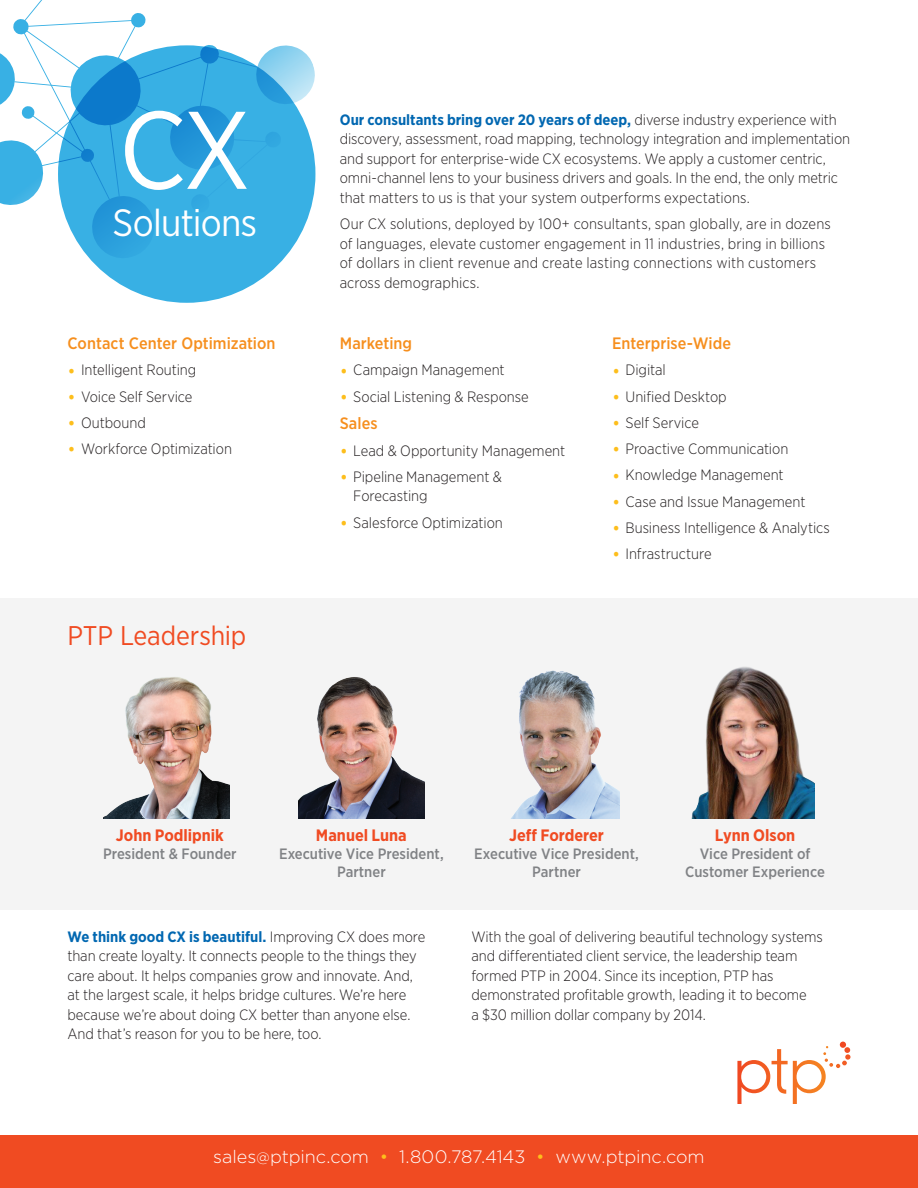
<style>
.page{position:relative;width:918px;height:1188px;background:#fff}
.page>*{position:absolute;margin:0;border:0;box-sizing:border-box;transform-origin:0 0}
.t1{font:110.1px "Gotham Narrow";color:#fff}
.t2{font:37.95px "Gotham Narrow";letter-spacing:-.02em;color:#fff}
.Title_1{font:27px "Gotham Narrow";letter-spacing:-.005em;color:#f04b22}
.t3{font:300 18px "Gotham";letter-spacing:-.005em;color:#fff}
.Subhead{font:500 16.5px "Gotham Narrow";letter-spacing:.005em;color:#f68f1e}
.Body_Text___Black{font:700 16.5px "Gotham Narrow";color:#f04b22}
.Body_Text___Black-2{font:300 15px/19.5px "Gotham Narrow";color:#231f20}
.Subhead-2{font:300 15px/19.5px "Gotham Narrow";letter-spacing:-.005em;color:#231f20}
.Body_Text___Black-3{font:500 15px/18px "Gotham Narrow";color:#808285;text-align:center}
.s1{font-size:19.5px;color:#fdbe1c}
.s2{font-weight:700;color:#0167b1}
.s3{font-size:13.5px}
.s4{color:#fdbe1c}
</style>
<div class="page">
<div style="left:0;top:1135px;width:918px;height:53px;background:#f04b22"></div>
<div style="left:0;top:598px;width:918px;height:311px;background:#f4f4f4"></div>
<div style="left:58px;top:45px;width:257px;height:258px;background:#38b0e4;border-radius:50%"></div>
<svg style="left:737px;top:1042px;width:113px;height:62px"></svg>
<svg style="left:0;top:0;width:316px;height:259px"></svg>
<img style="left:103px;top:677px;width:126px;height:141px">
<img style="left:298px;top:677px;width:126px;height:141px">
<img style="left:511px;top:670px;width:109px;height:148px">
<img style="left:691px;top:667px;width:124px;height:151px">
<p class="t1" style="left:119px;top:82px;width:134px">CX</p>
<p class="t2" style="left:113px;top:199px;width:146px">Solutions</p>
<p class="Subhead" style="left:68px;top:333px;width:210px">Contact Center Optimization</p>
<p class="Body_Text___Black-2" style="left:68px;top:360px;width:130px"><span class="s1">•</span> Intelligent Routing</p>
<p class="Body_Text___Black-2" style="left:68px;top:386px;width:126px"><span class="s1">•</span> Voice Self Service</p>
<p class="Body_Text___Black-2" style="left:68px;top:413px;width:80px"><span class="s1">•</span> Outbound</p>
<p class="Body_Text___Black-2" style="left:68px;top:439px;width:166px"><span class="s1">•</span> Workforce Optimization</p>
<p class="Title_1" style="left:68px;top:619px;width:180px">PTP Leadership</p>
<p class="Body_Text___Black-2" style="left:340px;top:109px;width:512px"><span class="s2">Our consultants bring over 20 years of deep,</span> diverse industry experience with discovery, assessment, road mapping, technology integration and implementation and support for enterprise-wide CX ecosystems. We apply a customer centric, omni-channel lens to your business drivers and goals. In the end, the only metric that matters to us is that your system outperforms expectations.</p>
<p class="Body_Text___Black-2" style="left:340px;top:214px;width:493px">Our CX solutions, deployed by 100+ consultants, span globally, are in dozens of languages, elevate customer engagement in 11 industries, bring in billions of dollars in client revenue and create lasting connections with customers across demographics.</p>
<p class="Subhead" style="left:340px;top:333px;width:74px">Marketing</p>
<p class="Body_Text___Black-2" style="left:340px;top:360px;width:166px"><span class="s1">•</span> Campaign Management</p>
<p class="Body_Text___Black-2" style="left:340px;top:386px;width:191px"><span class="s1">•</span> Social Listening &amp; Response</p>
<p class="Subhead" style="left:340px;top:413px;width:39px">Sales</p>
<p class="Body_Text___Black-2" style="left:340px;top:440px;width:227px"><span class="s1">•</span> Lead &amp; Opportunity Management</p>
<p class="Body_Text___Black-2" style="left:353px;top:467px;width:150px;text-indent:-14px"><span class="s1">•</span> Pipeline Management &amp;<br>Forecasting</p>
<p class="Body_Text___Black-2" style="left:340px;top:512px;width:165px"><span class="s1">•</span> Salesforce Optimization</p>
<p class="Subhead" style="left:612px;top:333px;width:121px">Enterprise-Wide</p>
<p class="Body_Text___Black-2" style="left:612px;top:360px;width:55px"><span class="s1">•</span> Digital</p>
<p class="Body_Text___Black-2" style="left:612px;top:386px;width:116px"><span class="s1">•</span> Unified Desktop</p>
<p class="Body_Text___Black-2" style="left:612px;top:413px;width:88px"><span class="s1">•</span> Self Service</p>
<p class="Body_Text___Black-2" style="left:612px;top:439px;width:178px"><span class="s1">•</span> Proactive Communication</p>
<p class="Body_Text___Black-2" style="left:612px;top:465px;width:173px"><span class="s1">•</span> Knowledge Management</p>
<p class="Body_Text___Black-2" style="left:612px;top:491px;width:195px"><span class="s1">•</span> Case and Issue Management</p>
<p class="Body_Text___Black-2" style="left:612px;top:518px;width:220px"><span class="s1">•</span> Business Intelligence &amp; Analytics</p>
<p class="Body_Text___Black-2" style="left:612px;top:544px;width:101px"><span class="s1">•</span> Infrastructure</p>
<p class="Body_Text___Black" style="left:116px;top:824px;width:109px">John Podlipnik</p>
<p class="Body_Text___Black-3" style="left:103px;top:844px;width:135px">President &amp; Founder</p>
<p class="Body_Text___Black" style="left:316px;top:824px;width:92px">Manuel Luna</p>
<p class="Body_Text___Black-3" style="left:279px;top:844px;width:166px">Executive Vice President,<br>Partner</p>
<p class="Body_Text___Black" style="left:509px;top:824px;width:96px">Jeff Forderer</p>
<p class="Body_Text___Black-3" style="left:474px;top:844px;width:166px">Executive Vice President,<br>Partner</p>
<p class="Body_Text___Black" style="left:715px;top:824px;width:82px">Lynn Olson</p>
<p class="Body_Text___Black-3" style="left:685px;top:844px;width:141px">Vice President of<br>Customer Experience</p>
<p class="Subhead-2" style="left:68px;top:926px;width:359px"><span class="s2">We think good CX is beautiful.</span> Improving CX does more than create loyalty. It connects people to the things they care about. It helps companies grow and innovate. And, at the largest scale, it helps bridge cultures. We’re here because we’re about doing CX better than anyone else.<br>And that’s reason for you to be here, too.</p>
<p class="Subhead-2" style="left:471px;top:926px;width:353px">With the goal of delivering beautiful technology systems and differentiated client service, the leadership team formed PTP in 2004. Since its inception, PTP has demonstrated profitable growth, leading it to become<br>a $30 million dollar company by 2014.</p>
<p class="t3" style="left:213px;top:1145px;width:493px">sales<span class="s3">@</span>ptpinc.com <span class="s4">•</span> 1.800.787.4143 <span class="s4">•</span> www.ptpinc.com</p>
</div>
